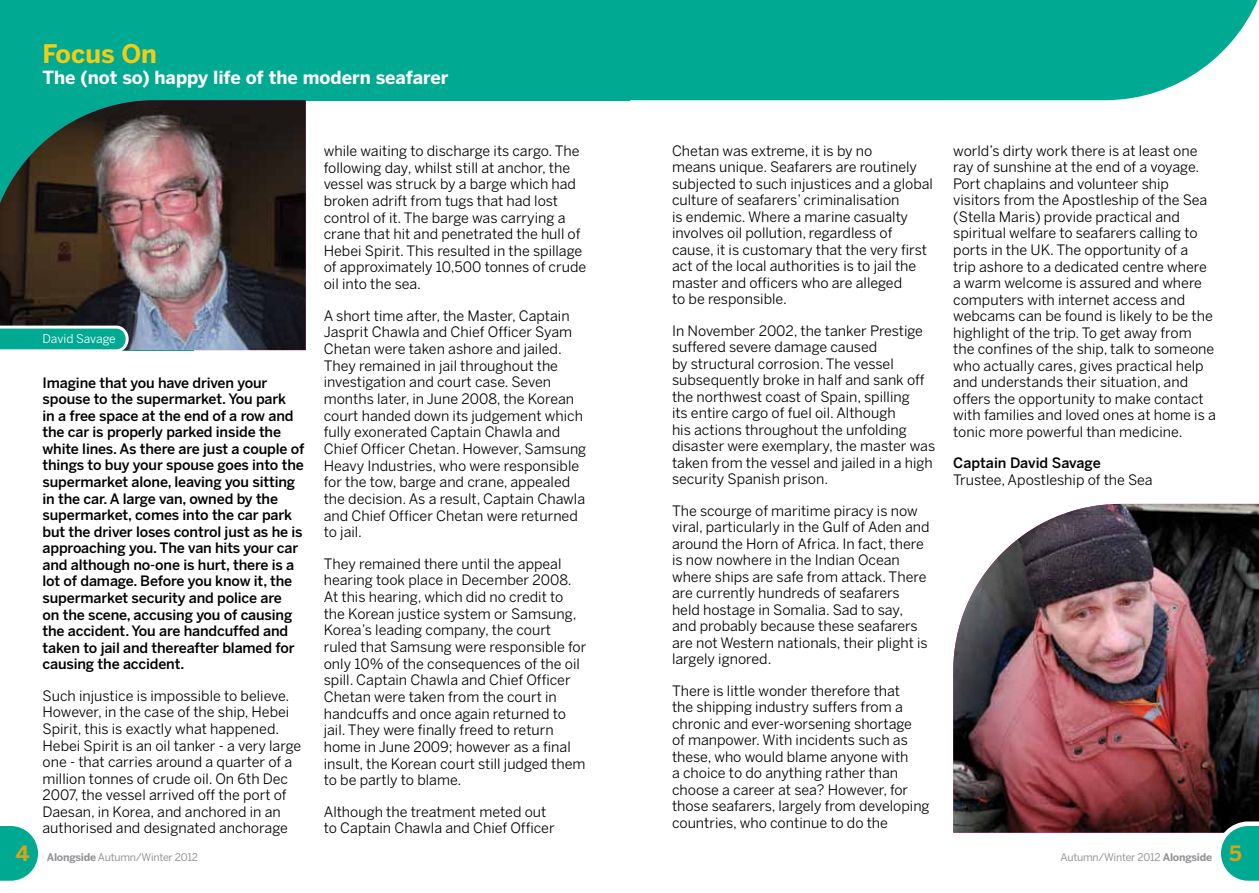
<style>
.page{position:relative;width:1259px;height:893px;background:#fff}
.page>*{position:absolute;margin:0;border:0;box-sizing:border-box;transform-origin:0 0}
.t1{font:700 25.5px "Benton Sans";color:#f0cd16}
.t2{font:700 18px "Benton Sans";color:#fff}
.t3{font:14.25px/16.5px "Benton Sans";color:#000}
.t4{font:500 14.25px/16.5px "Benton Sans";letter-spacing:-.01em;color:#000}
.t5{font:12px "Benton Sans";letter-spacing:-.01em;color:#fff}
.t6{font:10.5px "Benton Sans";letter-spacing:-.02em;color:#939598}
.s1{font-weight:700;font-size:21px;color:#d3a41a}
.s2{font-weight:700}
</style>
<div class="page">
<img style="left:953px;top:504px;width:306px;height:329px">
<div style="left:629px;top:0;width:629px;height:100px;background:#00a992"></div>
<div style="left:0;top:0;width:629px;height:100px;background:#00a992"></div>
<svg style="left:1214px;top:819px;width:45px;height:62px"></svg>
<img style="left:0;top:100px;width:306px;height:250px">
<svg style="left:0;top:826px;width:38px;height:55px;background:#28b6a3"></svg>
<svg style="left:0;top:324px;width:130px;height:27px;background:#31ac9c"></svg>
<h1 class="t1" style="left:43px;top:38px;width:116px">Focus On</h1>
<p class="t2" style="left:43px;top:66px;width:407px">The (not so) happy life of the modern seafarer</p>
<p class="t5" style="left:43px;top:331px;width:75px">David Savage</p>
<p class="t4" style="left:43px;top:374px;width:263px">Imagine that you have driven your spouse to the supermarket. You park<br>in a free space at the end of a row and the car is properly parked inside the white lines. As there are just a couple of things to buy your spouse goes into the supermarket alone, leaving you sitting in the car. A large van, owned by the supermarket, comes into the car park but the driver loses control just as he is approaching you. The van hits your car and although no-one is hurt, there is a lot of damage. Before you know it, the supermarket security and police are<br>on the scene, accusing you of causing the accident. You are handcuffed and taken to jail and thereafter blamed for causing the accident.</p>
<p class="t3" style="left:43px;top:687px;width:260px">Such injustice is impossible to believe.<br>However, in the case of the ship, Hebei Spirit, this is exactly what happened.<br>Hebei Spirit is an oil tanker - a very large one - that carries around a quarter of a million tonnes of crude oil. On 6th Dec 2007, the vessel arrived off the port of Daesan, in Korea, and anchored in an authorised and designated anchorage</p>
<p class="t3" style="left:324px;top:142px;width:264px">while waiting to discharge its cargo. The following day, whilst still at anchor, the vessel was struck by a barge which had broken adrift from tugs that had lost control of it. The barge was carrying a crane that hit and penetrated the hull of Hebei Spirit. This resulted in the spillage of approximately 10,500 tonnes of crude oil into the sea.</p>
<p class="t3" style="left:324px;top:307px;width:264px">A short time after, the Master, Captain Jasprit Chawla and Chief Officer Syam Chetan were taken ashore and jailed.<br>They remained in jail throughout the investigation and court case. Seven months later, in June 2008, the Korean court handed down its judgement which fully exonerated Captain Chawla and Chief Officer Chetan. However, Samsung Heavy Industries, who were responsible for the tow, barge and crane, appealed the decision. As a result, Captain Chawla and Chief Officer Chetan were returned to jail.</p>
<p class="t3" style="left:324px;top:555px;width:264px">They remained there until the appeal hearing took place in December 2008.<br>At this hearing, which did no credit to the Korean justice system or Samsung, Korea’s leading company, the court ruled that Samsung were responsible for only 10% of the consequences of the oil spill. Captain Chawla and Chief Officer Chetan were taken from the court in handcuffs and once again returned to jail. They were finally freed to return home in June 2009; however as a final insult, the Korean court still judged them to be partly to blame.</p>
<p class="t3" style="left:324px;top:803px;width:232px">Although the treatment meted out to Captain Chawla and Chief Officer</p>
<p class="t3" style="left:672px;top:142px;width:262px">Chetan was extreme, it is by no<br>means unique. Seafarers are routinely subjected to such injustices and a global culture of seafarers’ criminalisation<br>is endemic. Where a marine casualty involves oil pollution, regardless of cause, it is customary that the very first act of the local authorities is to jail the master and officers who are alleged<br>to be responsible.</p>
<p class="t3" style="left:672px;top:322px;width:265px">In November 2002, the tanker Prestige suffered severe damage caused<br>by structural corrosion. The vessel subsequently broke in half and sank off the northwest coast of Spain, spilling<br>its entire cargo of fuel oil. Although<br>his actions throughout the unfolding disaster were exemplary, the master was taken from the vessel and jailed in a high security Spanish prison.</p>
<p class="t3" style="left:672px;top:502px;width:259px">The scourge of maritime piracy is now viral, particularly in the Gulf of Aden and around the Horn of Africa. In fact, there is now nowhere in the Indian Ocean where ships are safe from attack. There are currently hundreds of seafarers held hostage in Somalia. Sad to say, and probably because these seafarers are not Western nationals, their plight is largely ignored.</p>
<p class="t3" style="left:672px;top:682px;width:259px">There is little wonder therefore that<br>the shipping industry suffers from a chronic and ever-worsening shortage<br>of manpower. With incidents such as these, who would blame anyone with<br>a choice to do anything rather than choose a career at sea? However, for those seafarers, largely from developing countries, who continue to do the</p>
<p class="t3" style="left:953px;top:142px;width:264px">world’s dirty work there is at least one ray of sunshine at the end of a voyage.<br>Port chaplains and volunteer ship visitors from the Apostleship of the Sea (Stella Maris) provide practical and spiritual welfare to seafarers calling to ports in the UK. The opportunity of a<br>trip ashore to a dedicated centre where a warm welcome is assured and where computers with internet access and webcams can be found is likely to be the highlight of the trip. To get away from the confines of the ship, talk to someone who actually cares, gives practical help and understands their situation, and offers the opportunity to make contact with families and loved ones at home is a tonic more powerful than medicine.</p>
<p class="t4" style="left:953px;top:454px;width:149px">Captain David Savage</p>
<p class="t3" style="left:953px;top:471px;width:201px">Trustee, Apostleship of the Sea</p>
<p class="t6" style="left:16px;top:850px;width:184px"><span class="s1">4</span> <span class="s2">Alongside</span> Autumn/Winter 2012</p>
<p class="t6" style="left:1060px;top:850px;width:183px">Autumn/Winter 2012 <span class="s2">Alongside</span> <span class="s1">5</span></p>
</div>
